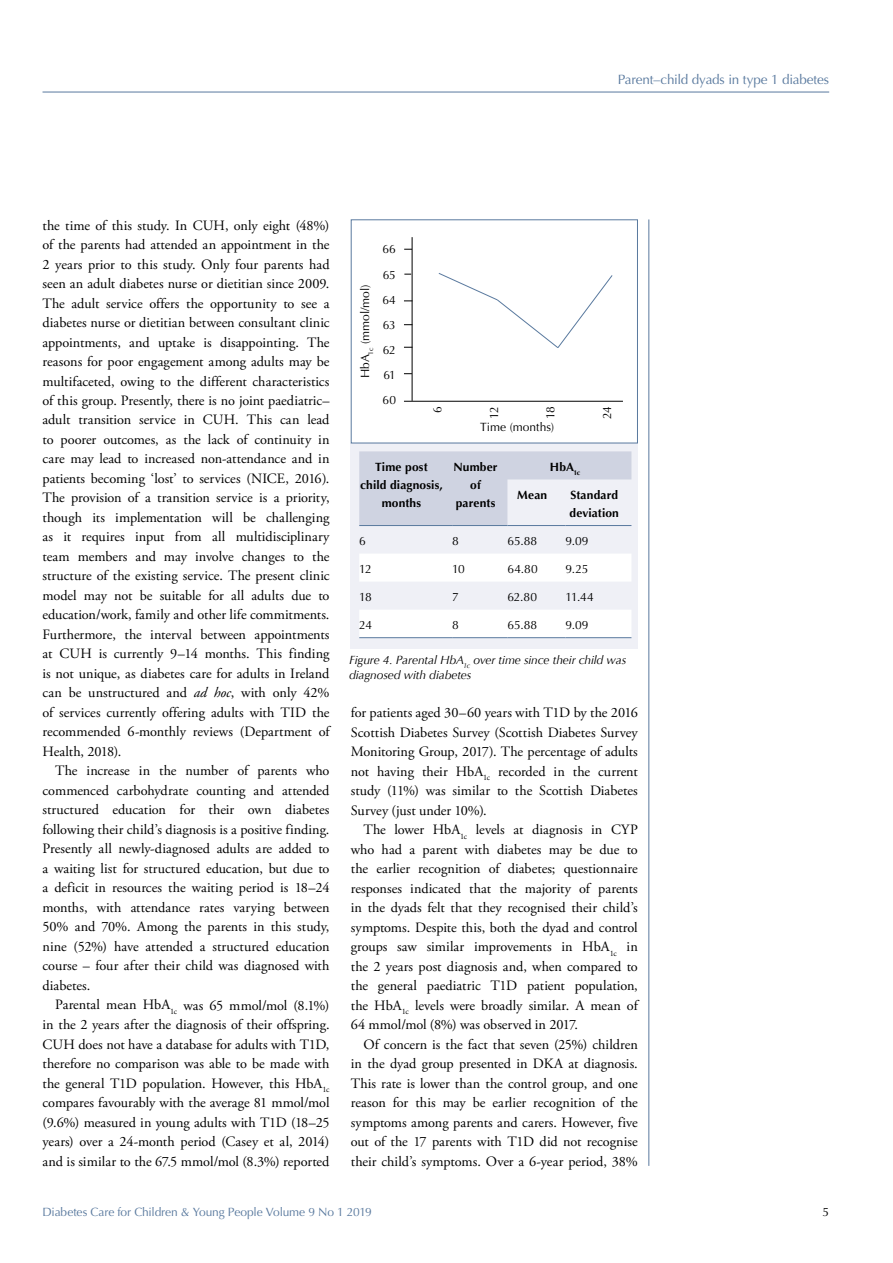
<style>
.page{position:relative;width:893px;height:1263px;background:#fff}
.page>*{position:absolute;margin:0;border:0;box-sizing:border-box;transform-origin:0 0}
.t1{font:14.25px/19.5px "Adobe Garamond Pro";color:#000;text-align:justify}
.t2{font:13.5px "Optima";letter-spacing:-.015em;color:#59799e}
.t3{font:12px/25px "Optima";color:#000;text-align:justify}
.t4{font:700 12px/18px "Optima";letter-spacing:.01em;color:#000;text-align:center}
.t5{font:italic 12px/15px "Optima";letter-spacing:-.01em;color:#000}
.t6{font:12px "Optima";letter-spacing:-.01em;color:#59799e}
.s1{font-style:italic}
</style>
<div class="page">
<hr style="left:43px;top:92px;width:786px;height:1px;background:#59799e">
<hr style="left:648px;top:219px;width:1px;height:947px;background:#59799e">
<div style="left:351px;top:443px;width:287px;height:206px;background:#eff0f6"></div>
<svg style="left:359px;top:451px;width:272px;height:74px"></svg>
<svg style="left:359px;top:554px;width:272px;height:83px"></svg>
<hr style="left:359px;top:525px;width:93px;height:1px;background:#59799e">
<hr style="left:452px;top:525px;width:55px;height:1px;background:#59799e">
<hr style="left:507px;top:525px;width:59px;height:1px;background:#59799e">
<hr style="left:566px;top:525px;width:65px;height:1px;background:#59799e">
<hr style="left:359px;top:637px;width:93px;height:1px;background:#59799e">
<hr style="left:452px;top:637px;width:55px;height:1px;background:#59799e">
<hr style="left:507px;top:637px;width:59px;height:1px;background:#59799e">
<hr style="left:566px;top:637px;width:65px;height:1px;background:#59799e">
<hr style="left:412px;top:237px;width:1px;height:164px;background:#000">
<hr style="left:404px;top:401px;width:219px;height:1px;background:#000">
<svg style="left:438px;top:273px;width:175px;height:75px"></svg>
<div style="left:351px;top:219px;width:287px;height:224px;border:1px solid #59799e"></div>
<p class="t2" style="left:618px;top:71px;width:213px">Parent–child dyads in type 1 diabetes</p>
<p class="t1" style="left:43px;top:216px;width:289px">the time of this study. In CUH, only eight (48%) of the parents had attended an appointment in the 2 years prior to this study. Only four parents had seen an adult diabetes nurse or dietitian since 2009.<br>The adult service offers the opportunity to see a diabetes nurse or dietitian between consultant clinic appointments, and uptake is disappointing. The reasons for poor engagement among adults may be multifaceted, owing to the different characteristics of this group. Presently, there is no joint paediatric– adult transition service in CUH. This can lead to poorer outcomes, as the lack of continuity in care may lead to increased non-attendance and in patients becoming ‘lost’ to services (NICE, 2016).<br>The provision of a transition service is a priority, though its implementation will be challenging as it requires input from all multidisciplinary team members and may involve changes to the structure of the existing service. The present clinic model may not be suitable for all adults due to education/work, family and other life commitments.<br>Furthermore, the interval between appointments at CUH is currently 9–14 months. This finding is not unique, as diabetes care for adults in Ireland can be unstructured and <span class="s1">ad hoc</span>, with only 42% of services currently offering adults with TID the recommended 6-monthly reviews (Department of Health, 2018).</p>
<p class="t1" style="left:43px;top:762px;width:289px;text-indent:13px">The increase in the number of parents who commenced carbohydrate counting and attended structured education for their own diabetes following their child’s diagnosis is a positive finding.<br>Presently all newly-diagnosed adults are added to a waiting list for structured education, but due to a deficit in resources the waiting period is 18–24 months, with attendance rates varying between 50% and 70%. Among the parents in this study, nine (52%) have attended a structured education course – four after their child was diagnosed with diabetes.</p>
<p class="t1" style="left:43px;top:996px;width:289px;text-indent:13px">Parental mean HbA<sub>1c</sub> was 65 mmol/mol (8.1%) in the 2 years after the diagnosis of their offspring.<br>CUH does not have a database for adults with T1D, therefore no comparison was able to be made with the general T1D population. However, this HbA<sub>1c </sub>compares favourably with the average 81 mmol/mol (9.6%) measured in young adults with T1D (18–25 years) over a 24-month period (Casey et al, 2014) and is similar to the 67.5 mmol/mol (8.3%) reported</p>
<p class="t3" style="left:353px;top:378px;width:95px;rotate:-90deg">HbA<sub>1c</sub> (mmol/mol)</p>
<p class="t3" style="left:382px;top:237px;width:15px">66<br>65<br>64<br>63<br>62<br>61<br>60</p>
<p class="t3" style="left:425px;top:413px;width:8px;rotate:-90deg">6</p>
<p class="t3" style="left:482px;top:419px;width:14px;rotate:-90deg">12</p>
<p class="t3" style="left:538px;top:419px;width:14px;rotate:-90deg">18</p>
<p class="t3" style="left:595px;top:419px;width:14px;rotate:-90deg">24</p>
<p class="t3" style="left:480px;top:414px;width:75px">Time (months)</p>
<p class="t4" style="left:360px;top:458px;width:84px">Time post<br>child diagnosis, months</p>
<p class="t4" style="left:453px;top:458px;width:46px">Number of parents</p>
<p class="t4" style="left:550px;top:458px;width:32px">HbA<sub>1c</sub></p>
<p class="t4" style="left:517px;top:486px;width:31px">Mean</p>
<p class="t4" style="left:569px;top:486px;width:51px;text-align:left">Standard deviation</p>
<p class="t3" style="left:359px;top:529px;width:8px">6</p>
<p class="t3" style="left:452px;top:529px;width:8px">8</p>
<p class="t3" style="left:507px;top:529px;width:31px">65.88</p>
<p class="t3" style="left:566px;top:529px;width:25px">9.09</p>
<p class="t3" style="left:359px;top:557px;width:14px">12</p>
<p class="t3" style="left:452px;top:557px;width:14px">10</p>
<p class="t3" style="left:507px;top:557px;width:32px">64.80</p>
<p class="t3" style="left:566px;top:557px;width:24px">9.25</p>
<p class="t3" style="left:359px;top:585px;width:14px">18</p>
<p class="t3" style="left:452px;top:585px;width:8px">7</p>
<p class="t3" style="left:507px;top:585px;width:31px">62.80</p>
<p class="t3" style="left:566px;top:585px;width:30px">11.44</p>
<p class="t3" style="left:359px;top:613px;width:14px">24</p>
<p class="t3" style="left:452px;top:613px;width:8px">8</p>
<p class="t3" style="left:507px;top:613px;width:31px">65.88</p>
<p class="t3" style="left:566px;top:613px;width:25px">9.09</p>
<p class="t5" style="left:349px;top:653px;width:279px">Figure 4. Parental HbA<sub>1c</sub> over time since their child was diagnosed with diabetes</p>
<p class="t1" style="left:351px;top:703px;width:289px">for patients aged 30–60 years with T1D by the 2016<br>Scottish Diabetes Survey (Scottish Diabetes Survey Monitoring Group, 2017). The percentage of adults not having their HbA<sub>1c</sub> recorded in the current study (11%) was similar to the Scottish Diabetes Survey (just under 10%).</p>
<p class="t1" style="left:351px;top:820px;width:289px;text-indent:13px">The lower HbA<sub>1c</sub> levels at diagnosis in CYP who had a parent with diabetes may be due to the earlier recognition of diabetes; questionnaire responses indicated that the majority of parents in the dyads felt that they recognised their child’s symptoms. Despite this, both the dyad and control groups saw similar improvements in HbA<sub>1c</sub> in the 2 years post diagnosis and, when compared to the general paediatric T1D patient population, the HbA<sub>1c</sub> levels were broadly similar. A mean of 64 mmol/mol (8%) was observed in 2017.</p>
<p class="t1" style="left:351px;top:1035px;width:289px;text-indent:13px">Of concern is the fact that seven (25%) children in the dyad group presented in DKA at diagnosis.<br>This rate is lower than the control group, and one reason for this may be earlier recognition of the symptoms among parents and carers. However, five out of the 17 parents with T1D did not recognise their child’s symptoms. Over a 6-year period, 38%</p>
<p class="t6" style="left:43px;top:1205px;width:331px">Diabetes Care for Children &amp; Young People Volume 9 No 1 2019</p>
<p class="t3" style="left:822px;top:1200px;width:8px">5</p>
</div>
